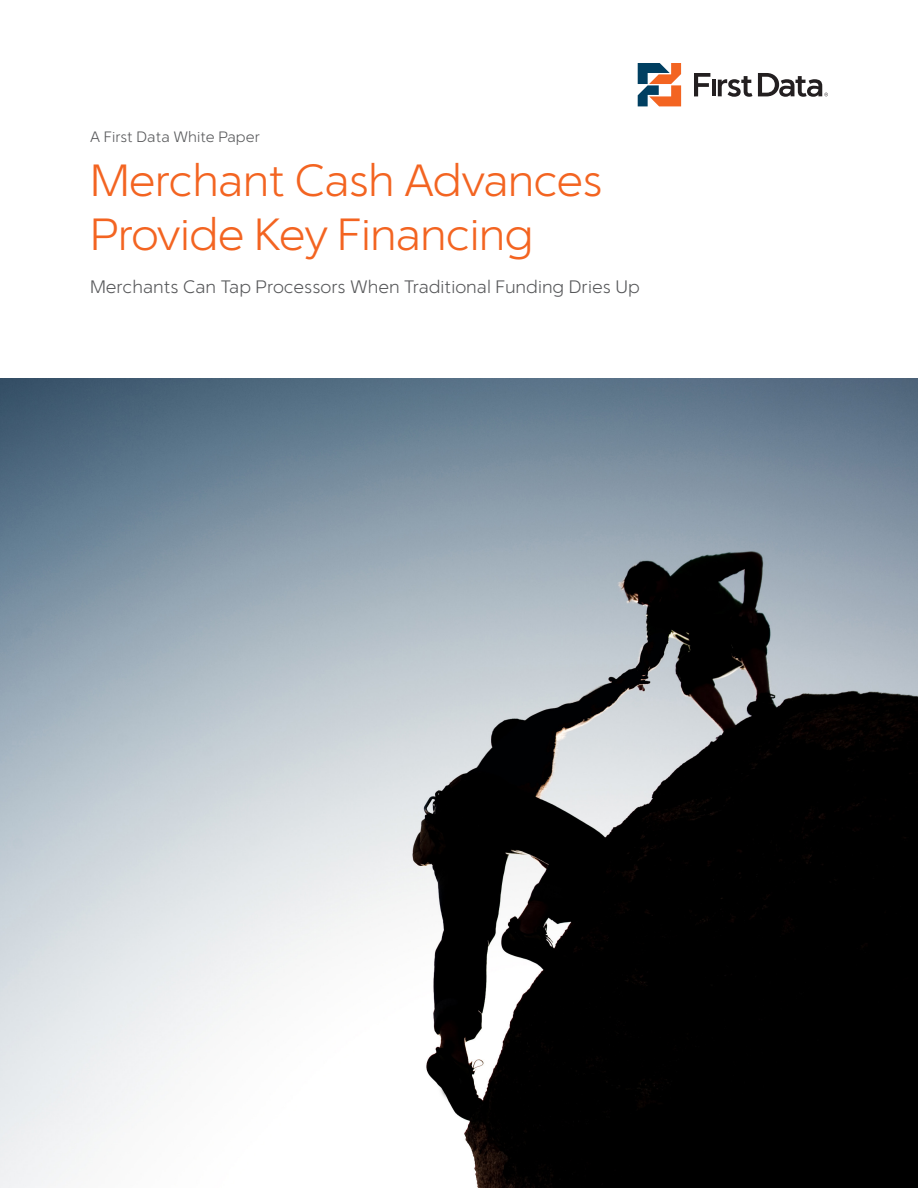
<style>
.page{position:relative;width:918px;height:1188px;background:#fff}
.page>*{position:absolute;margin:0;border:0;box-sizing:border-box;transform-origin:0 0}
.t1{font:300 45px/54px "Simple Sans";letter-spacing:-.02em;color:#f36421}
.t2{font:300 18px "Simple Sans";color:#57585a}
.t3{font:300 15px "Simple Sans";color:#57585a}
</style>
<div class="page">
<img style="left:0;top:378px;width:918px;height:810px">
<svg style="left:638px;top:63px;width:43px;height:43px"></svg>
<hr style="left:712px;top:80px;width:4px;height:16px;background:#231f20">
<svg style="left:694px;top:73px;width:16px;height:23px"></svg>
<svg style="left:718px;top:73px;width:110px;height:24px"></svg>
<p class="t3" style="left:90px;top:128px;width:172px">A First Data White Paper</p>
<p class="t1" style="left:90px;top:153px;width:514px">Merchant Cash Advances<br>Provide Key Financing</p>
<p class="t2" style="left:90px;top:276px;width:551px">Merchants Can Tap Processors When Traditional Funding Dries Up</p>
</div>
